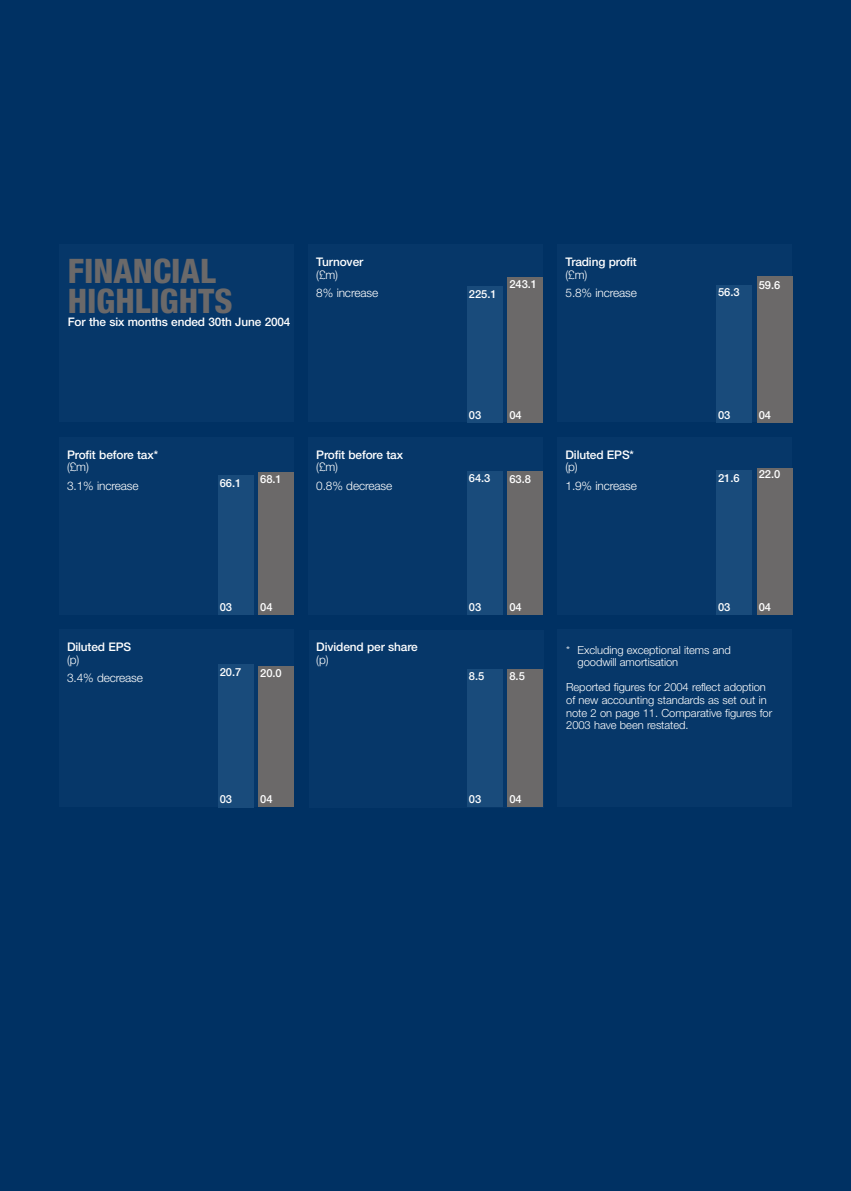
<style>
.page{position:relative;width:851px;height:1191px;background:#fff}
.page>*{position:absolute;margin:0;border:0;box-sizing:border-box;transform-origin:0 0}
.t1{font:800 condensed 33.8px/30.6px "Helvetica Neue";color:#6b6969}
.t2{font:500 11.8px "Helvetica Neue";letter-spacing:-.01em;color:#fff}
.t3{font:300 11.8px/18.2px "Helvetica Neue";letter-spacing:-.01em;color:#fff}
.t4{font:300 11.2px/12.6px "Helvetica Neue";letter-spacing:-.005em;color:#fff}
.t5{font:500 11.2px "Helvetica Neue";letter-spacing:-.005em;color:#fff}
</style>
<div class="page">
<div style="left:0;top:0;width:850px;height:1191px;background:#003163"></div>
<div style="left:309px;top:630px;width:234px;height:178px;background:#063769"></div>
<div style="left:59px;top:629px;width:235px;height:178px;background:#063769"></div>
<div style="left:307px;top:437px;width:235px;height:178px;background:#063769"></div>
<div style="left:557px;top:244px;width:235px;height:178px;background:#063769"></div>
<div style="left:59px;top:437px;width:235px;height:178px;background:#063769"></div>
<div style="left:557px;top:437px;width:235px;height:178px;background:#063769"></div>
<div style="left:308px;top:244px;width:235px;height:178px;background:#063769"></div>
<div style="left:218px;top:475px;width:35px;height:140px;background:#194b7b"></div>
<div style="left:258px;top:472px;width:36px;height:143px;background:#6b6969"></div>
<div style="left:218px;top:664px;width:35px;height:143px;background:#194b7b"></div>
<div style="left:258px;top:666px;width:36px;height:141px;background:#6b6969"></div>
<div style="left:716px;top:285px;width:35px;height:137px;background:#194b7b"></div>
<div style="left:756px;top:276px;width:36px;height:146px;background:#6b6969"></div>
<div style="left:557px;top:629px;width:235px;height:178px;background:#063769"></div>
<div style="left:467px;top:472px;width:35px;height:143px;background:#194b7b"></div>
<div style="left:507px;top:471px;width:36px;height:144px;background:#6b6969"></div>
<div style="left:467px;top:286px;width:35px;height:136px;background:#194b7b"></div>
<div style="left:507px;top:277px;width:36px;height:145px;background:#6b6969"></div>
<div style="left:716px;top:471px;width:35px;height:144px;background:#194b7b"></div>
<div style="left:756px;top:468px;width:36px;height:147px;background:#6b6969"></div>
<div style="left:467px;top:669px;width:35px;height:138px;background:#194b7b"></div>
<div style="left:507px;top:669px;width:36px;height:138px;background:#6b6969"></div>
<div style="left:59px;top:244px;width:235px;height:178px;background:#063769"></div>
<h1 class="t1" style="left:68px;top:258px;width:166px">FINANCIAL<br>HIGHLIGHTS</h1>
<p class="t2" style="left:68px;top:317px;width:224px">For the six months ended 30th June 2004</p>
<p class="t2" style="left:316px;top:258px;width:48px">Turnover</p>
<p class="t3" style="left:316px;top:265px;width:63px">(£m)<br>8% increase</p>
<p class="t5" style="left:469px;top:290px;width:29px">225.1</p>
<p class="t5" style="left:509px;top:280px;width:29px">243.1</p>
<p class="t2" style="left:565px;top:258px;width:73px">Trading profit</p>
<p class="t3" style="left:565px;top:265px;width:73px">(£m)<br>5.8% increase</p>
<p class="t5" style="left:718px;top:288px;width:23px">56.3</p>
<p class="t5" style="left:758px;top:281px;width:23px">59.6</p>
<p class="t5" style="left:469px;top:410px;width:14px">03</p>
<p class="t5" style="left:509px;top:410px;width:14px">04</p>
<p class="t5" style="left:718px;top:410px;width:14px">03</p>
<p class="t5" style="left:758px;top:410px;width:14px">04</p>
<p class="t2" style="left:67px;top:450px;width:92px">Profit before tax*</p>
<p class="t3" style="left:67px;top:458px;width:73px">(£m)<br>3.1% increase</p>
<p class="t5" style="left:220px;top:478px;width:23px">66.1</p>
<p class="t5" style="left:260px;top:475px;width:23px">68.1</p>
<p class="t2" style="left:316px;top:450px;width:88px">Profit before tax</p>
<p class="t3" style="left:316px;top:458px;width:77px">(£m)<br>0.8% decrease</p>
<p class="t5" style="left:469px;top:474px;width:23px">64.3</p>
<p class="t5" style="left:509px;top:474px;width:23px">63.8</p>
<p class="t2" style="left:565px;top:450px;width:70px">Diluted EPS*</p>
<p class="t3" style="left:565px;top:458px;width:73px">(p)<br>1.9% increase</p>
<p class="t5" style="left:718px;top:474px;width:23px">21.6</p>
<p class="t5" style="left:758px;top:470px;width:23px">22.0</p>
<p class="t5" style="left:220px;top:603px;width:14px">03</p>
<p class="t5" style="left:260px;top:603px;width:14px">04</p>
<p class="t5" style="left:469px;top:603px;width:14px">03</p>
<p class="t5" style="left:509px;top:603px;width:14px">04</p>
<p class="t5" style="left:718px;top:603px;width:14px">03</p>
<p class="t5" style="left:758px;top:603px;width:14px">04</p>
<p class="t2" style="left:67px;top:642px;width:66px">Diluted EPS</p>
<p class="t3" style="left:67px;top:650px;width:77px">(p)<br>3.4% decrease</p>
<p class="t5" style="left:220px;top:668px;width:23px">20.7</p>
<p class="t5" style="left:260px;top:669px;width:23px">20.0</p>
<p class="t2" style="left:316px;top:642px;width:103px">Dividend per share</p>
<p class="t3" style="left:316px;top:650px;width:14px">(p)</p>
<p class="t5" style="left:469px;top:671px;width:17px">8.5</p>
<p class="t5" style="left:509px;top:671px;width:17px">8.5</p>
<p class="t4" style="left:577px;top:643px;width:155px;text-indent:-11px">* Excluding exceptional items and goodwill amortisation</p>
<p class="t4" style="left:566px;top:681px;width:207px">Reported figures for 2004 reflect adoption of new accounting standards as set out in note 2 on page 11. Comparative figures for 2003 have been restated.</p>
<p class="t5" style="left:220px;top:795px;width:14px">03</p>
<p class="t5" style="left:260px;top:795px;width:14px">04</p>
<p class="t5" style="left:469px;top:795px;width:14px">03</p>
<p class="t5" style="left:509px;top:795px;width:14px">04</p>
</div>
